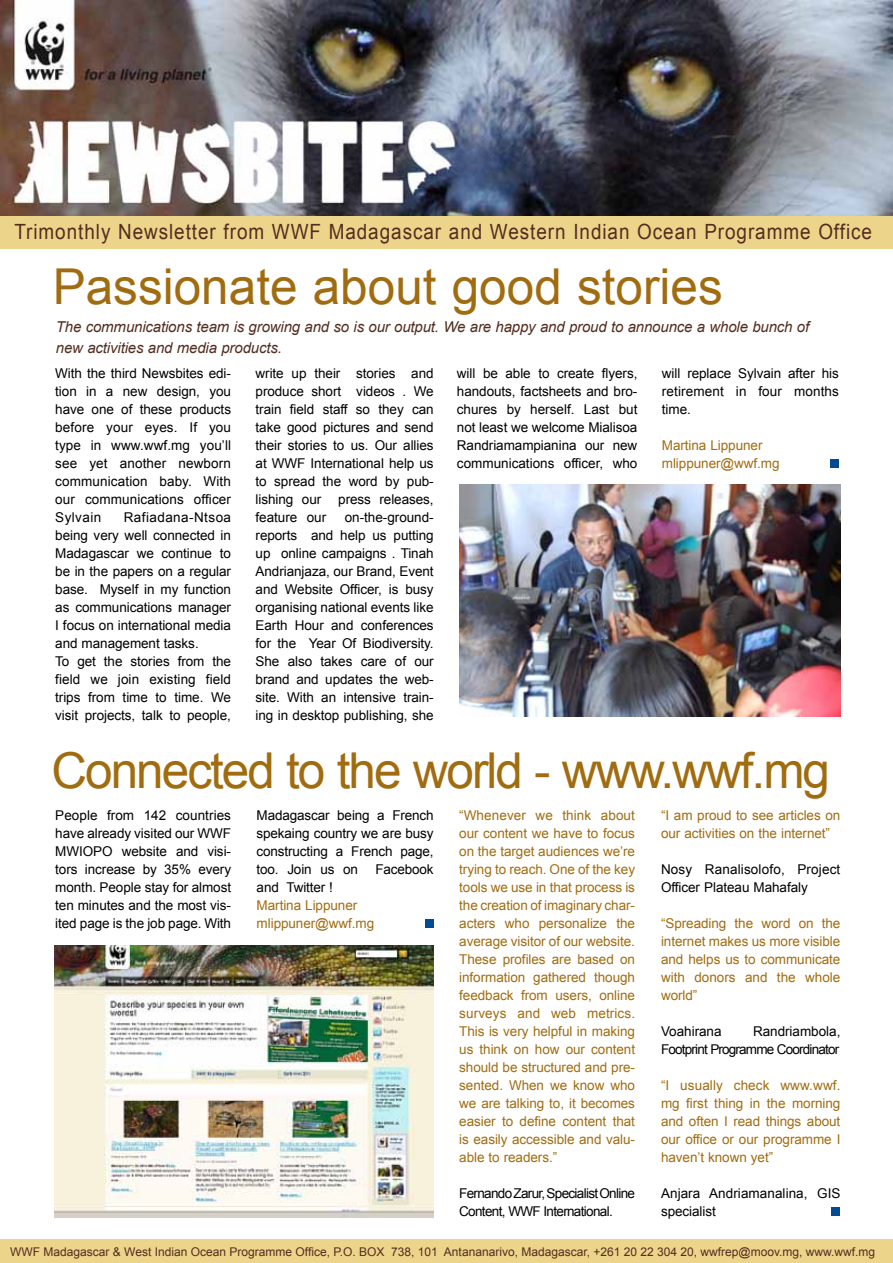
<style>
.page{position:relative;width:893px;height:1263px;background:#fff}
.page>*{position:absolute;margin:0;border:0;box-sizing:border-box;transform-origin:0 0}
.t1{font:49.5px "Arial";letter-spacing:-.04em;color:#a16c0f}
.t2{font:49.5px "Arial";color:#a16c0f}
.t3{font:21px "Arial";letter-spacing:.05em;color:#532d1f;scale:.9 1}
.t4{font:italic 15px/21px "Arial";letter-spacing:-.01em;color:#532d1f}
.t5{font:13.5px/18px "Arial";letter-spacing:-.005em;color:#000;text-align:justify}
.t6{font:13.5px/18px "Arial";letter-spacing:-.005em;color:#a16c0f}
.t7{font:13.5px/18px "Arial";letter-spacing:-.05em;color:#000}
.t8{font:13.5px/18px "Arial";letter-spacing:-.06em;color:#000;text-align:right}
.t9{font:12px "Arial";color:#532d1f}
</style>
<div class="page">
<div style="left:830px;top:459px;width:9px;height:9px;background:#004b93"></div>
<img style="left:0;top:0;width:893px;height:216px">
<div style="left:0;top:216px;width:893px;height:33px;background:#edd48b"></div>
<div style="left:0;top:1239px;width:893px;height:24px;background:#edd48b"></div>
<img style="left:459px;top:485px;width:381px;height:231px">
<div style="left:425px;top:920px;width:9px;height:8px;background:#004b93"></div>
<img style="left:54px;top:945px;width:380px;height:272px">
<div style="left:831px;top:1207px;width:8px;height:9px;background:#004b93"></div>
<h2 class="t3" style="left:14px;top:217px;width:954px">Trimonthly Newsletter from WWF Madagascar and Western Indian Ocean Programme Office</h2>
<h1 class="t2" style="left:53px;top:254px;width:672px">Passionate about good stories</h1>
<p class="t4" style="left:56px;top:317px;width:755px">The communications team is growing and so is our output. We are happy and proud to announce a whole bunch of new activities and media products.</p>
<p class="t5" style="left:55px;top:364px;width:177px">With the third Newsbites edi&shy;tion in a new design, you have one of these products before your eyes. If you type in www.wwf.mg you’ll see yet another newborn communication baby. With our communications officer Sylvain</p>
<p class="t5" style="left:55px;top:508px;width:177px;text-align:left;text-indent:68px">Rafiadana-Ntsoa being very well connected in<br>Madagascar we continue to be in the papers on a regular base. Myself in my function as communications manager<br>I focus on international media and management tasks.<br>To get the stories from the field we join existing field trips from time to time. We visit projects, talk to people,</p>
<p class="t5" style="left:256px;top:364px;width:180px">write up their stories and produce short videos . We train field staff so they can take good pictures and send their stories to us. Our allies at WWF International help us to spread the word by pub&shy;lishing our</p>
<p class="t5" style="left:338px;top:490px;width:97px">press releases,</p>
<p class="t5" style="left:256px;top:508px;width:72px">feature our</p>
<p class="t5" style="left:256px;top:508px;width:180px;text-indent:89px">on-the-ground&shy;reports and help us putting up online campaigns . Tinah Andrianjaza, our Brand, Event and Website Officer, is busy organising national events like Earth Hour and conferences for the Year Of Biodiversity.<br>She also takes care of our brand and updates the web&shy;site. With an intensive train&shy;ing in desktop publishing, she</p>
<p class="t5" style="left:457px;top:364px;width:182px">will be able to create flyers, handouts, factsheets and bro&shy;chures by herself. Last but not least we welcome Mialisoa Randriamampianina our new communications officer, who</p>
<p class="t5" style="left:662px;top:364px;width:179px">will replace Sylvain after his retirement in four months time.</p>
<p class="t6" style="left:662px;top:436px;width:119px">Martina Lippuner mlippuner@wwf.mg</p>
<h1 class="t1" style="left:51px;top:738px;width:780px">Connected to the world - www.wwf.mg</h1>
<p class="t6" style="left:661px;top:806px;width:181px">“I am proud to see articles on our activities on the internet”</p>
<p class="t5" style="left:661px;top:860px;width:181px">Nosy Ranalisolofo, Project<br>Officer Plateau Mahafaly</p>
<p class="t6" style="left:661px;top:914px;width:181px;text-align:justify">“Spreading the word on the internet makes us more visible and helps us to communicate with donors and the whole world”</p>
<p class="t5" style="left:661px;top:1022px;width:62px">Voahirana</p>
<p class="t5" style="left:55px;top:806px;width:177px">People from 142 countries have already visited our WWF MWIOPO website and visi&shy;tors increase by 35% every month. People stay for almost ten minutes and the most vis&shy;ited page is the job page. With</p>
<p class="t5" style="left:257px;top:806px;width:179px">Madagascar being a French spekaing country we are busy constructing a French page, too. Join us on</p>
<p class="t6" style="left:459px;top:806px;width:177px;text-align:justify">“Whenever we think about our content we have to focus on the target audiences we’re trying to reach. One of the key tools we use in that process is the creation of imaginary char&shy;acters who personalize the average visitor of our website.<br>These profiles are based on information gathered though feedback from users, online surveys and web metrics.<br>This is very helpful in making us think on how our content should be structured and pre&shy;sented. When we know who we are talking to, it becomes easier to define content that is easily accessible and valu&shy;able to readers.”</p>
<p class="t7" style="left:459px;top:1184px;width:177px">Fernando Zarur, Specialist Online<br>Content, WWF International.</p>
<p class="t5" style="left:375px;top:860px;width:60px">Facebook</p>
<p class="t5" style="left:257px;top:878px;width:78px">and Twitter !</p>
<p class="t6" style="left:257px;top:896px;width:119px">Martina Lippuner mlippuner@wwf.mg</p>
<p class="t8" style="left:661px;top:1022px;width:181px">Randriambola,<br>Footprint Programme Coordinator</p>
<p class="t6" style="left:661px;top:1076px;width:181px;text-align:justify">“I usually check www.wwf. mg first thing in the morning and often I read things about our office or our programme I haven’t known yet”</p>
<p class="t5" style="left:661px;top:1184px;width:181px">Anjara Andriamanalina, GIS specialist</p>
<p class="t9" style="left:10px;top:1244px;width:866px">WWF Madagascar &amp; West Indian Ocean Programme Office, P.O. BOX 738, 101 Antananarivo, Madagascar, +261 20 22 304 20, wwfrep@moov.mg, www.wwf.mg</p>
</div>
